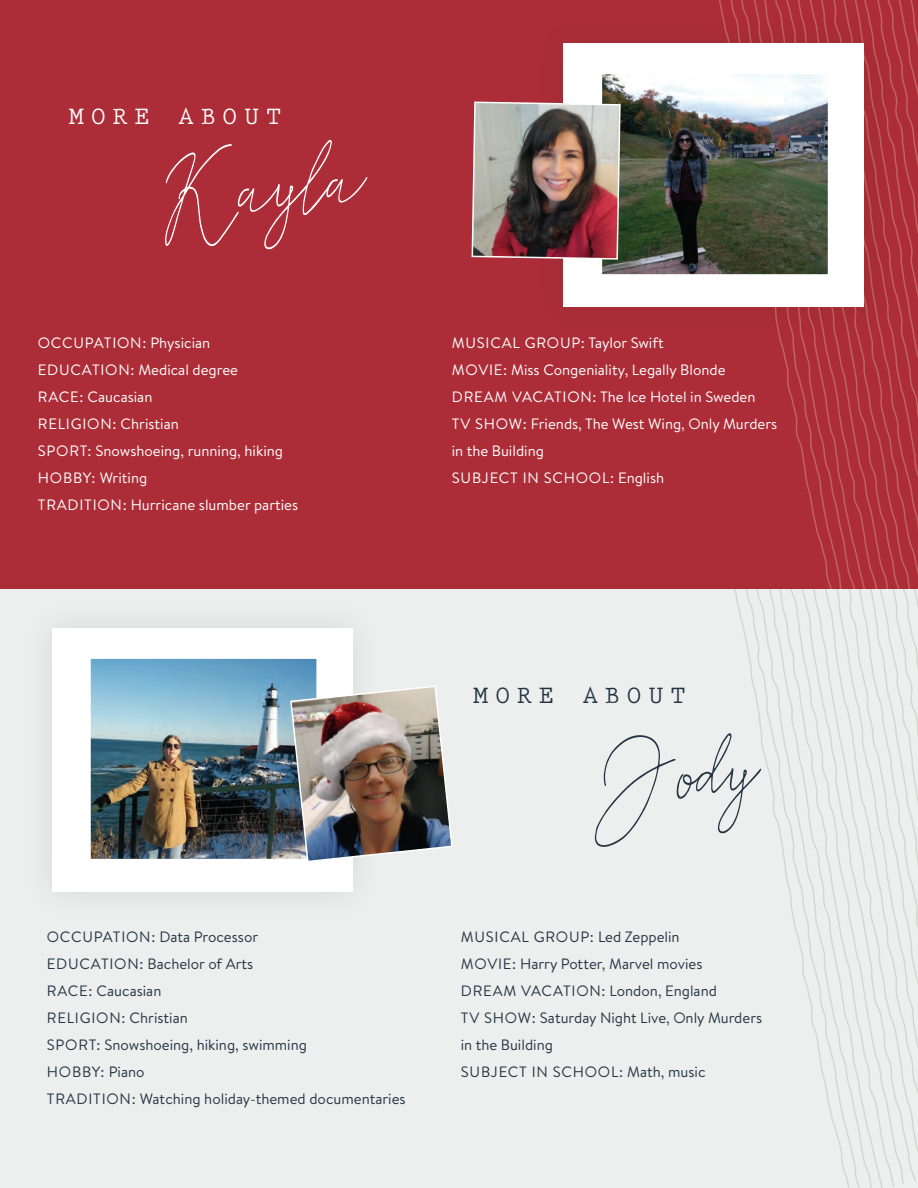
<style>
.page{position:relative;width:918px;height:1188px;background:#ecefed}
.page>*{position:absolute;margin:0;border:0;box-sizing:border-box;transform-origin:0 0}
.t1{font:97.5px "Reman";color:#fff}
.t2{font:97.5px "Reman";color:#263546}
.t3{font:700 25.5px "Prestige Elite Std";letter-spacing:.26em;color:#fff}
.t4{font:700 25.5px "Prestige Elite Std";letter-spacing:.26em;color:#263546}
.t5{font:15px/27px "Brandon Text";color:#263546}
.t6{font:15px/27px "Brandon Text";color:#fff}
</style>
<div class="page">
<svg style="left:730px;top:588px;width:120px;height:600px"></svg>
<div style="left:0;top:0;width:918px;height:588px;background:#ac2d38"></div>
<svg style="left:847px;top:588px;width:71px;height:581px"></svg>
<svg style="left:911px;top:0;width:7px;height:575px"></svg>
<svg style="left:901px;top:0;width:10px;height:588px"></svg>
<svg style="left:889px;top:0;width:12px;height:588px"></svg>
<svg style="left:879px;top:0;width:10px;height:588px"></svg>
<svg style="left:868px;top:0;width:11px;height:588px"></svg>
<svg style="left:857px;top:0;width:11px;height:588px"></svg>
<svg style="left:847px;top:0;width:10px;height:588px"></svg>
<svg style="left:837px;top:0;width:10px;height:588px"></svg>
<svg style="left:719px;top:0;width:118px;height:588px"></svg>
<div style="left:52px;top:628px;width:301px;height:264px;background:#fff"></div>
<div style="left:533px;top:14px;width:361px;height:324px;background:#231f20;opacity:.12"></div>
<div style="left:563px;top:44px;width:301px;height:263px;background:#fff"></div>
<img style="left:91px;top:659px;width:225px;height:199px">
<div style="left:86px;top:654px;width:235px;height:209px;border:4px solid #fff"></div>
<img style="left:603px;top:75px;width:224px;height:199px">
<div style="left:598px;top:70px;width:234px;height:209px;border:4px solid #fff"></div>
<img style="left:289px;top:685px;width:164px;height:178px">
<img style="left:471px;top:101px;width:150px;height:159px">
<h2 class="t3" style="left:69px;top:103px;width:214px">MORE ABOUT</h2>
<h1 class="t1" style="left:154px;top:136px;width:207px;rotate:-6deg">Kayla</h1>
<p class="t6" style="left:38px;top:329px;width:262px">OCCUPATION: Physician<br>EDUCATION: Medical degree<br>RACE: Caucasian<br>RELIGION: Christian<br>SPORT: Snowshoeing, running, hiking<br>HOBBY: Writing<br>TRADITION: Hurricane slumber parties</p>
<p class="t6" style="left:452px;top:329px;width:327px">MUSICAL GROUP: Taylor Swift<br>MOVIE: Miss Congeniality, Legally Blonde<br>DREAM VACATION: The Ice Hotel in Sweden<br>TV SHOW: Friends, The West Wing, Only Murders in the Building<br>SUBJECT IN SCHOOL: English</p>
<h2 class="t4" style="left:473px;top:682px;width:214px">MORE ABOUT</h2>
<h1 class="t2" style="left:582px;top:723px;width:173px;rotate:-6deg">Jody</h1>
<p class="t5" style="left:47px;top:923px;width:360px">OCCUPATION: Data Processor<br>EDUCATION: Bachelor of Arts<br>RACE: Caucasian<br>RELIGION: Christian<br>SPORT: Snowshoeing, hiking, swimming<br>HOBBY: Piano<br>TRADITION: Watching holiday-themed documentaries</p>
<p class="t5" style="left:461px;top:923px;width:303px">MUSICAL GROUP: Led Zeppelin<br>MOVIE: Harry Potter, Marvel movies<br>DREAM VACATION: London, England<br>TV SHOW: Saturday Night Live, Only Murders in the Building<br>SUBJECT IN SCHOOL: Math, music</p>
</div>
